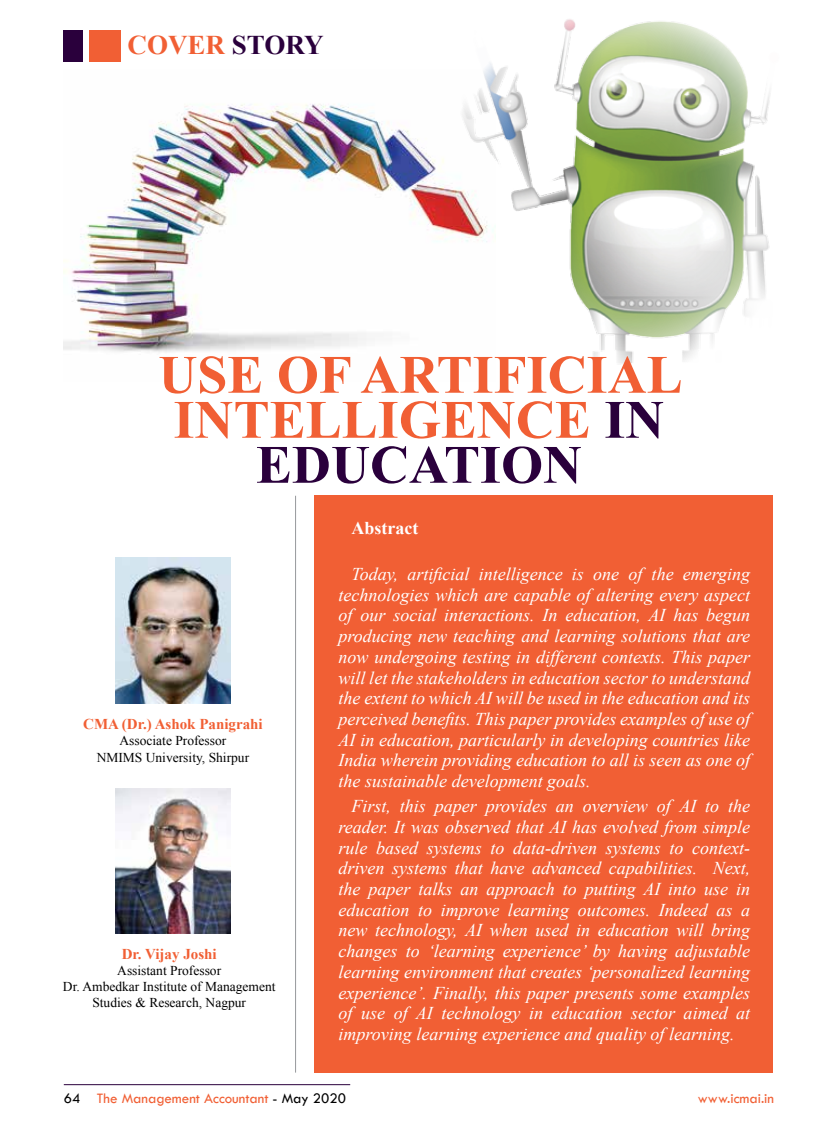
<style>
.page{position:relative;width:838px;height:1136px;background:#fff}
.page>*{position:absolute;margin:0;border:0;box-sizing:border-box;transform-origin:0 0}
.t1{font:700 54px/45px "Times New Roman";color:#f15f34;text-align:center}
.t2{font:700 27px "Times New Roman";color:#f15f34}
.t3{font:italic 18px/20.7px "Times New Roman";color:#fff;text-align:justify}
.t4{font:700 18px "Times New Roman";color:#fff}
.t5{font:15px "Tw Cen";color:#f15f34}
.t6{font:700 15px "Times New Roman";color:#f15f34}
.t7{font:13.5px/16.2px "Times New Roman";color:#000;text-align:center}
.s1{color:#2a003c}
.s2{color:#000}
</style>
<div class="page">
<hr style="left:64px;top:1084px;width:286px;height:1px;background:#2a003c">
<div style="left:64px;top:30px;width:19px;height:32px;background:#2a003c"></div>
<div style="left:89px;top:30px;width:32px;height:32px;background:#f15f34"></div>
<img style="left:64px;top:104px;width:380px;height:248px">
<hr style="left:295px;top:495px;width:1px;height:577px;background:#97999c">
<div style="left:314px;top:495px;width:459px;height:577px;background:#f15f34"></div>
<img style="left:115px;top:557px;width:115px;height:146px">
<img style="left:115px;top:788px;width:115px;height:145px">
<img style="left:444px;top:19px;width:326px;height:345px">
<h2 class="t2" style="left:128px;top:27px;width:197px">COVER <span class="s1">STORY</span></h2>
<h1 class="t1" style="left:158px;top:351px;width:526px">USE OF ARTIFICIAL<br>INTELLIGENCE <span class="s1">IN<br>EDUCATION</span></h1>
<p class="t6" style="left:83px;top:713px;width:181px">CMA (Dr.) Ashok Panigrahi</p>
<p class="t7" style="left:97px;top:732px;width:154px">Associate Professor<br>NMIMS University, Shirpur</p>
<p class="t6" style="left:122px;top:943px;width:96px">Dr. Vijay Joshi</p>
<p class="t7" style="left:63px;top:961px;width:214px">Assistant Professor<br>Dr. Ambedkar Institute of Management<br>Studies &amp; Research, Nagpur</p>
<p class="t4" style="left:351px;top:516px;width:68px">Abstract</p>
<p class="t3" style="left:338px;top:563px;width:413px;text-indent:13px">Today, artificial intelligence is one of the emerging technologies which are capable of altering every aspect of our social interactions. In education, AI has begun producing new teaching and learning solutions that are now undergoing testing in different contexts. This paper will let the stakeholders in education sector to understand the extent to which AI will be used in the education and its perceived benefits. This paper provides examples of use of AI in education, particularly in developing countries like India wherein providing education to all is seen as one of the sustainable development goals.</p>
<p class="t3" style="left:338px;top:795px;width:413px;text-indent:13px">First, this paper provides an overview of AI to the reader. It was observed that AI has evolved from simple rule based systems to data-driven systems to context&shy;driven systems that have advanced capabilities. Next, the paper talks an approach to putting AI into use in education to improve learning outcomes. Indeed as a new technology, AI when used in education will bring changes to ‘learning experience’ by having adjustable learning environment that creates ‘personalized learning experience’. Finally, this paper presents some examples of use of AI technology in education sector aimed at improving learning experience and quality of learning.</p>
<p class="t5" style="left:64px;top:1088px;width:284px"><span class="s2">64</span> The Management Accountant <span class="s2">- May 2020</span></p>
<p class="t5" style="left:698px;top:1088px;width:78px">www.icmai.in</p>
</div>
